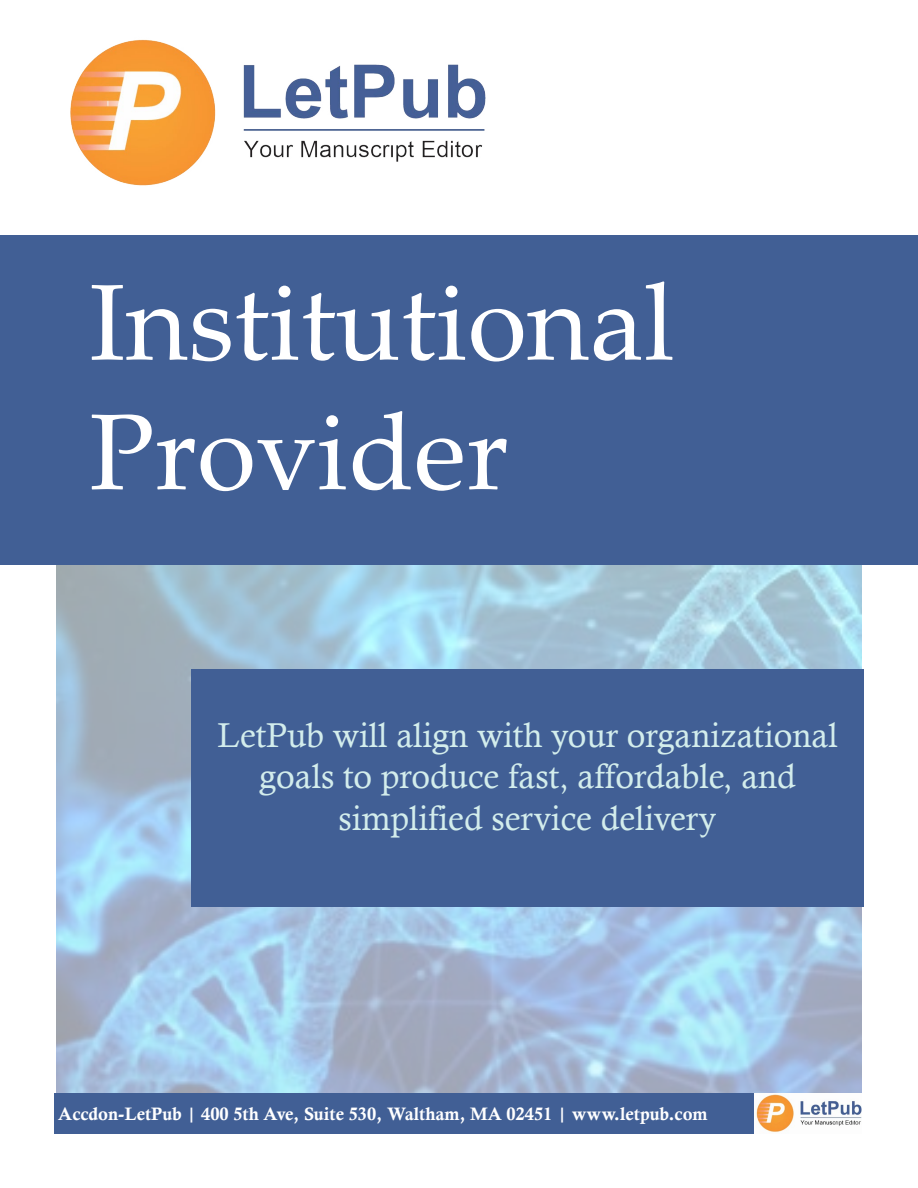
<style>
.page{position:relative;width:918px;height:1188px;background:#fff}
.page>*{position:absolute;margin:0;border:0;box-sizing:border-box;transform-origin:0 0}
.t1{font:108px/129.6px "Palatino Linotype";color:#fff}
.t2{font:34.5px/41.4px "Calisto";color:#d3edec;text-align:center}
.t3{font:18px "Calis MT Bol";color:#fff}
</style>
<div class="page">
<img style="left:56px;top:565px;width:806px;height:529px">
<div style="left:0;top:235px;width:918px;height:329px;background:#415f95"></div>
<div style="left:54px;top:1094px;width:808px;height:40px;background:#415f95"></div>
<img style="left:755px;top:1094px;width:107px;height:40px">
<div style="left:191px;top:670px;width:673px;height:237px;background:#415f95"></div>
<img style="left:70px;top:39px;width:416px;height:147px">
<h1 class="t1" style="left:89px;top:254px;width:587px">Institutional<br>Provider</h1>
<p class="t2" style="left:217px;top:714px;width:622px">LetPub will align with your organizational goals to produce fast, affordable, and simplified service delivery</p>
<p class="t3" style="left:58px;top:1103px;width:651px">Accdon-LetPub | 400 5th Ave, Suite 530, Waltham, MA 02451 | www.letpub.com</p>
</div>
